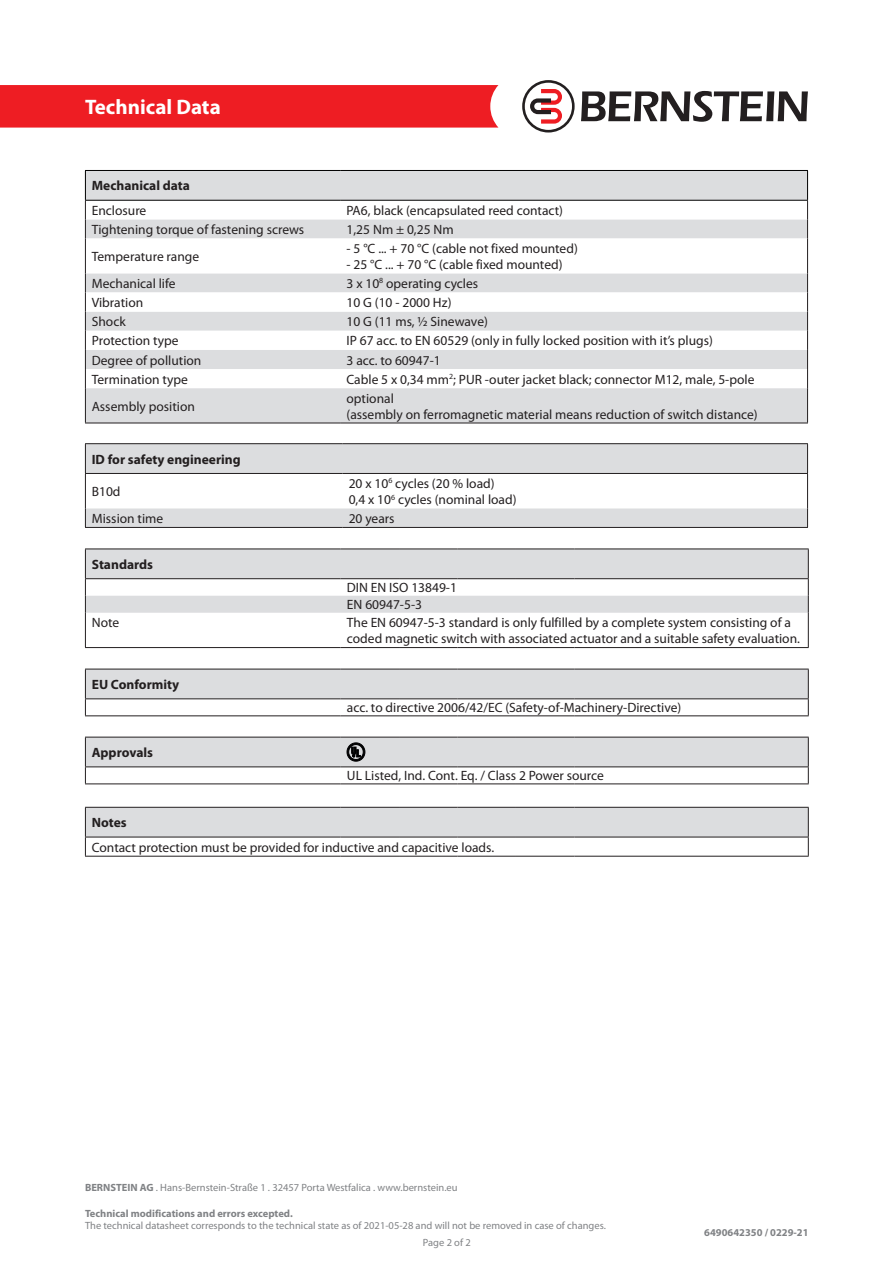
<style>
.page{position:relative;width:893px;height:1263px;background:#fff}
.page>*{position:absolute;margin:0;border:0;box-sizing:border-box;transform-origin:0 0}
.t1{font:700 21px "Myriad Pro";color:#fff}
.t2{font:13.5px/16.2px "Myriad Pro";color:#231f20}
.t3{font:700 13.5px "Myriad Pro";color:#231f20}
.t4{font:10.5px/16.8px "Myriad Pro";color:#808285}
.t5{font:700 10.5px "Myriad Pro";color:#808285}
.s1{font-weight:700}
</style>
<div class="page">
<div style="left:0;top:85px;width:498px;height:43px;background:#ee1d23"></div>
<svg style="left:581px;top:91px;width:227px;height:31px"></svg>
<svg style="left:522px;top:80px;width:53px;height:53px"></svg>
<svg style="left:85px;top:670px;width:724px;height:45px"></svg>
<hr style="left:85px;top:669px;width:256px;height:1px;background:#231f20">
<hr style="left:341px;top:669px;width:58px;height:1px;background:#231f20">
<hr style="left:399px;top:669px;width:58px;height:1px;background:#231f20">
<hr style="left:457px;top:669px;width:59px;height:1px;background:#231f20">
<hr style="left:516px;top:669px;width:58px;height:1px;background:#231f20">
<hr style="left:574px;top:669px;width:235px;height:1px;background:#231f20">
<hr style="left:85px;top:698px;width:256px;height:1px;background:#231f20">
<hr style="left:341px;top:698px;width:58px;height:1px;background:#231f20">
<hr style="left:399px;top:698px;width:58px;height:1px;background:#231f20">
<hr style="left:457px;top:698px;width:59px;height:1px;background:#231f20">
<hr style="left:516px;top:698px;width:58px;height:1px;background:#231f20">
<hr style="left:574px;top:698px;width:235px;height:1px;background:#231f20">
<hr style="left:85px;top:715px;width:256px;height:1px;background:#231f20">
<hr style="left:341px;top:715px;width:58px;height:1px;background:#231f20">
<hr style="left:399px;top:715px;width:58px;height:1px;background:#231f20">
<hr style="left:457px;top:715px;width:59px;height:1px;background:#231f20">
<hr style="left:516px;top:715px;width:58px;height:1px;background:#231f20">
<hr style="left:574px;top:715px;width:235px;height:1px;background:#231f20">
<div style="left:86px;top:171px;width:721px;height:252px;background:#dcdddf"></div>
<svg style="left:86px;top:201px;width:721px;height:187px"></svg>
<hr style="left:85px;top:238px;width:1px;height:35px;background:#231f20">
<hr style="left:807px;top:238px;width:1px;height:35px;background:#231f20">
<svg style="left:85px;top:273px;width:1px;height:115px"></svg>
<svg style="left:807px;top:273px;width:1px;height:115px"></svg>
<hr style="left:85px;top:170px;width:255px;height:1px;background:#000">
<svg style="left:85px;top:171px;width:1px;height:67px"></svg>
<hr style="left:340px;top:170px;width:468px;height:1px;background:#000">
<svg style="left:807px;top:171px;width:1px;height:67px"></svg>
<hr style="left:85px;top:200px;width:255px;height:1px;background:#000">
<hr style="left:340px;top:200px;width:468px;height:1px;background:#000">
<hr style="left:85px;top:388px;width:1px;height:35px;background:#231f20">
<hr style="left:807px;top:388px;width:1px;height:35px;background:#231f20">
<hr style="left:85px;top:423px;width:255px;height:1px;background:#231f20">
<hr style="left:340px;top:423px;width:468px;height:1px;background:#231f20">
<svg style="left:86px;top:550px;width:722px;height:63px;fill:#dcdddf"></svg>
<svg style="left:85px;top:550px;width:1px;height:63px"></svg>
<svg style="left:808px;top:550px;width:1px;height:63px"></svg>
<hr style="left:85px;top:613px;width:1px;height:34px;background:#231f20">
<hr style="left:808px;top:613px;width:1px;height:34px;background:#231f20">
<hr style="left:85px;top:549px;width:256px;height:1px;background:#231f20">
<hr style="left:341px;top:549px;width:58px;height:1px;background:#231f20">
<hr style="left:399px;top:549px;width:58px;height:1px;background:#231f20">
<hr style="left:457px;top:549px;width:59px;height:1px;background:#231f20">
<hr style="left:516px;top:549px;width:58px;height:1px;background:#231f20">
<hr style="left:574px;top:549px;width:235px;height:1px;background:#231f20">
<hr style="left:85px;top:578px;width:256px;height:1px;background:#231f20">
<hr style="left:341px;top:578px;width:58px;height:1px;background:#231f20">
<hr style="left:399px;top:578px;width:58px;height:1px;background:#231f20">
<hr style="left:457px;top:578px;width:59px;height:1px;background:#231f20">
<hr style="left:516px;top:578px;width:58px;height:1px;background:#231f20">
<hr style="left:574px;top:578px;width:235px;height:1px;background:#231f20">
<hr style="left:85px;top:647px;width:256px;height:1px;background:#231f20">
<hr style="left:341px;top:647px;width:58px;height:1px;background:#231f20">
<hr style="left:399px;top:647px;width:58px;height:1px;background:#231f20">
<hr style="left:457px;top:647px;width:59px;height:1px;background:#231f20">
<hr style="left:516px;top:647px;width:58px;height:1px;background:#231f20">
<hr style="left:574px;top:647px;width:235px;height:1px;background:#231f20">
<svg style="left:85px;top:808px;width:724px;height:48px"></svg>
<hr style="left:85px;top:807px;width:256px;height:1px;background:#231f20">
<hr style="left:341px;top:807px;width:58px;height:1px;background:#231f20">
<hr style="left:399px;top:807px;width:58px;height:1px;background:#231f20">
<hr style="left:457px;top:807px;width:59px;height:1px;background:#231f20">
<hr style="left:516px;top:807px;width:58px;height:1px;background:#231f20">
<hr style="left:574px;top:807px;width:235px;height:1px;background:#231f20">
<hr style="left:85px;top:837px;width:256px;height:1px;background:#231f20">
<hr style="left:341px;top:837px;width:58px;height:1px;background:#231f20">
<hr style="left:399px;top:837px;width:58px;height:1px;background:#231f20">
<hr style="left:457px;top:837px;width:59px;height:1px;background:#231f20">
<hr style="left:516px;top:837px;width:58px;height:1px;background:#231f20">
<hr style="left:574px;top:837px;width:235px;height:1px;background:#231f20">
<hr style="left:85px;top:856px;width:256px;height:1px;background:#231f20">
<hr style="left:341px;top:856px;width:58px;height:1px;background:#231f20">
<hr style="left:399px;top:856px;width:58px;height:1px;background:#231f20">
<hr style="left:457px;top:856px;width:59px;height:1px;background:#231f20">
<hr style="left:516px;top:856px;width:58px;height:1px;background:#231f20">
<hr style="left:574px;top:856px;width:235px;height:1px;background:#231f20">
<svg style="left:85px;top:737px;width:724px;height:47px"></svg>
<hr style="left:85px;top:527px;width:257px;height:1px;background:#231f20">
<hr style="left:342px;top:527px;width:466px;height:1px;background:#231f20">
<svg style="left:85px;top:444px;width:723px;height:83px"></svg>
<hr style="left:85px;top:474px;width:1px;height:34px;background:#231f20">
<hr style="left:85px;top:443px;width:257px;height:1px;background:#231f20">
<hr style="left:342px;top:443px;width:466px;height:1px;background:#231f20">
<hr style="left:85px;top:473px;width:257px;height:1px;background:#231f20">
<hr style="left:342px;top:473px;width:466px;height:1px;background:#231f20">
<h1 class="t1" style="left:85px;top:93px;width:137px">Technical Data</h1>
<p class="t3" style="left:92px;top:177px;width:100px">Mechanical data</p>
<p class="t2" style="left:92px;top:202px;width:56px">Enclosure</p>
<p class="t2" style="left:347px;top:202px;width:218px">PA6, black (encapsulated reed contact)</p>
<p class="t2" style="left:92px;top:221px;width:214px">Tightening torque of fastening screws</p>
<p class="t2" style="left:347px;top:221px;width:109px">1,25 Nm ± 0,25 Nm</p>
<p class="t2" style="left:92px;top:248px;width:109px">Temperature range</p>
<p class="t2" style="left:347px;top:240px;width:233px">- 5 °C ... + 70 °C (cable not fixed mounted)</p>
<p class="t2" style="left:347px;top:256px;width:217px">- 25 °C ... + 70 °C (cable fixed mounted)</p>
<p class="t2" style="left:92px;top:275px;width:85px">Mechanical life</p>
<p class="t2" style="left:347px;top:275px;width:133px">3 x 10<sup>8</sup> operating cycles</p>
<p class="t2" style="left:92px;top:294px;width:53px">Vibration</p>
<p class="t2" style="left:347px;top:294px;width:106px">10 G (10 - 2000 Hz)</p>
<p class="t2" style="left:92px;top:313px;width:35px">Shock</p>
<p class="t2" style="left:347px;top:313px;width:143px">10 G (11 ms, ½ Sinewave)</p>
<p class="t2" style="left:92px;top:332px;width:88px">Protection type</p>
<p class="t2" style="left:347px;top:332px;width:368px">IP 67 acc. to EN 60529 (only in fully locked position with it’s plugs)</p>
<p class="t2" style="left:92px;top:352px;width:111px">Degree of pollution</p>
<p class="t2" style="left:347px;top:352px;width:96px">3 acc. to 60947-1</p>
<p class="t2" style="left:92px;top:371px;width:98px">Termination type</p>
<p class="t2" style="left:347px;top:371px;width:409px">Cable 5 x 0,34 mm<sup>2</sup>; PUR -outer jacket black; connector M12, male, 5-pole</p>
<p class="t2" style="left:92px;top:398px;width:105px">Assembly position</p>
<p class="t2" style="left:347px;top:390px;width:413px">optional<br>(assembly on ferromagnetic material means reduction of switch distance)</p>
<p class="t3" style="left:92px;top:450px;width:150px">ID for safety engineering</p>
<p class="t2" style="left:92px;top:483px;width:30px">B10d</p>
<p class="t2" style="left:349px;top:475px;width:169px">20 x 10<sup>6</sup> cycles (20 % load)<br>0,4 x 10<sup>6</sup> cycles (nominal load)</p>
<p class="t2" style="left:92px;top:510px;width:73px">Mission time</p>
<p class="t2" style="left:349px;top:510px;width:47px">20 years</p>
<p class="t3" style="left:92px;top:555px;width:63px">Standards</p>
<p class="t2" style="left:347px;top:579px;width:112px;line-height:16.8px">DIN EN ISO 13849-1<br>EN 60947-5-3</p>
<p class="t2" style="left:92px;top:614px;width:29px">Note</p>
<p class="t2" style="left:347px;top:614px;width:455px">The EN 60947-5-3 standard is only fulfilled by a complete system consisting of a coded magnetic switch with associated actuator and a suitable safety evaluation.</p>
<p class="t3" style="left:92px;top:676px;width:89px">EU Conformity</p>
<p class="t3" style="left:92px;top:744px;width:63px">Approvals</p>
<p class="t2" style="left:347px;top:699px;width:336px">acc. to directive 2006/42/EC (Safety-of-Machinery-Directive)</p>
<p class="t2" style="left:347px;top:768px;width:259px">UL Listed, Ind. Cont. Eq. / Class 2 Power source</p>
<p class="t3" style="left:92px;top:814px;width:36px">Notes</p>
<p class="t2" style="left:92px;top:839px;width:404px">Contact protection must be provided for inductive and capacitive loads.</p>
<p class="t4" style="left:85px;top:1179px;width:374px"><span class="s1">BERNSTEIN AG</span> . Hans-Bernstein-Straße 1 . 32457 Porta Westfalica . www.bernstein.eu</p>
<p class="t5" style="left:85px;top:1206px;width:209px">Technical modifications and errors excepted.</p>
<p class="t4" style="left:423px;top:1217px;width:184px;text-indent:-338px">The technical datasheet corresponds to the technical state as of 2021-05-28 and will not be removed in case of changes.<br>Page 2 of 2</p>
<p class="t5" style="left:704px;top:1226px;width:106px">6490642350 / 0229-21</p>
</div>
